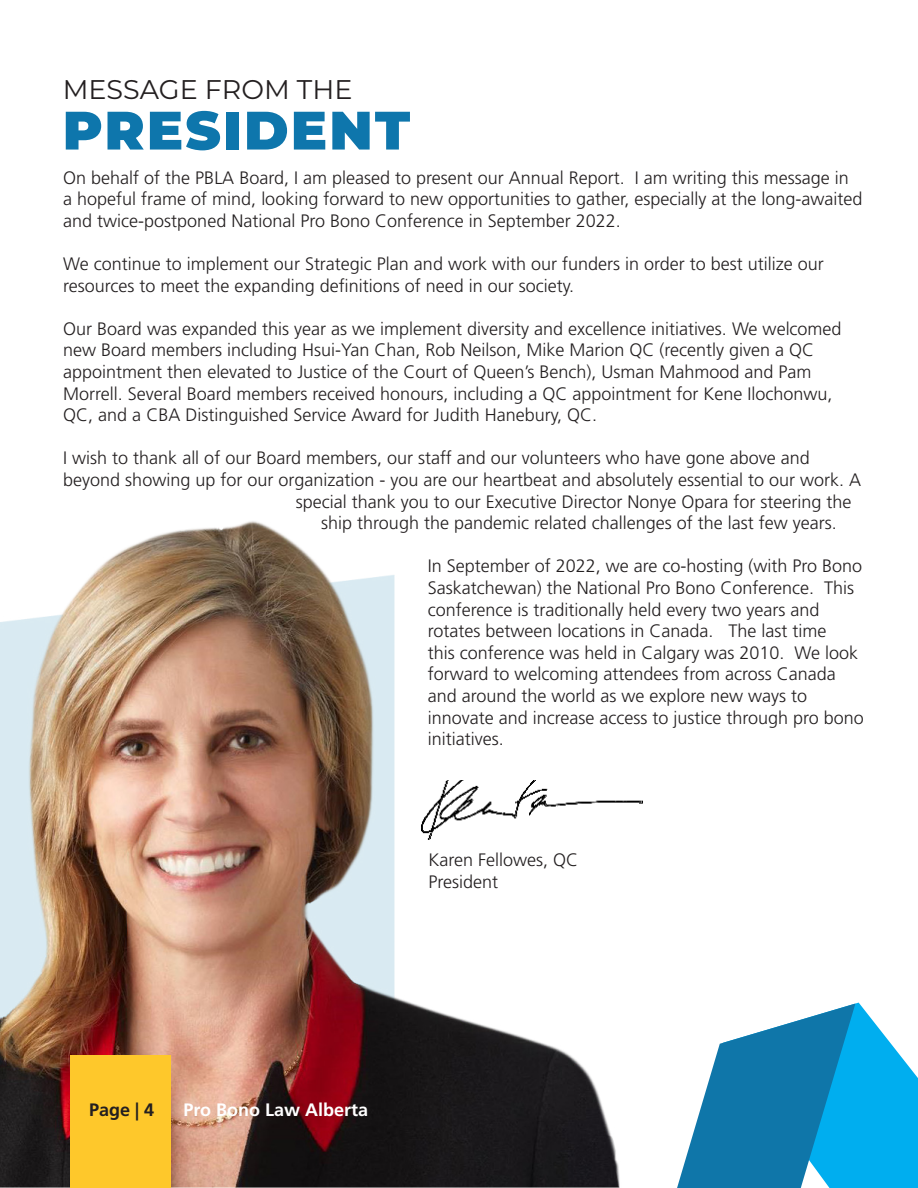
<style>
.page{position:relative;width:918px;height:1188px;background:#fff}
.page>*{position:absolute;margin:0;border:0;box-sizing:border-box;transform-origin:0 0}
.t1{font:900 54px "Montserrat";letter-spacing:.04em;color:#0e76ac}
.t2{font:27px "Montserrat";color:#231f20}
.t3{font:300 18px/21.6px "Frutiger LT Std";color:#231f20}
.t4{font:700 18px "Frutiger LT Std";color:#fff}
.t5{font:700 18px "Frutiger LT Std";color:#231f20}
</style>
<div class="page">
<img style="left:0;top:521px;width:620px;height:667px">
<div style="left:70px;top:1055px;width:101px;height:133px;background:#fec82b"></div>
<img style="left:418px;top:781px;width:225px;height:61px">
<svg style="left:854px;top:1003px;width:64px;height:185px;fill:#00aeef"></svg>
<svg style="left:677px;top:1004px;width:178px;height:184px"></svg>
<p class="t2" style="left:63px;top:70px;width:291px">MESSAGE FROM THE</p>
<p class="t1" style="left:63px;top:90px;width:349px">PRESIDENT</p>
<p class="t3" style="left:63px;top:167px;width:801px">On behalf of the PBLA Board, I am pleased to present our Annual Report. I am writing this message in<br>a hopeful frame of mind, looking forward to new opportunities to gather, especially at the long-awaited and twice-postponed National Pro Bono Conference in September 2022.</p>
<p class="t3" style="left:63px;top:253px;width:762px">We continue to implement our Strategic Plan and work with our funders in order to best utilize our resources to meet the expanding definitions of need in our society.</p>
<p class="t3" style="left:63px;top:318px;width:780px">Our Board was expanded this year as we implement diversity and excellence initiatives. We welcomed new Board members including Hsui-Yan Chan, Rob Neilson, Mike Marion QC (recently given a QC appointment then elevated to Justice of the Court of Queen’s Bench), Usman Mahmood and Pam Morrell. Several Board members received honours, including a QC appointment for Kene Ilochonwu, QC, and a CBA Distinguished Service Award for Judith Hanebury, QC.</p>
<p class="t3" style="left:63px;top:448px;width:748px">I wish to thank all of our Board members, our staff and our volunteers who have gone above and</p>
<p class="t3" style="left:63px;top:469px;width:799px">beyond showing up for our organization - you are our heartbeat and absolutely essential to our work. A</p>
<p class="t3" style="left:296px;top:491px;width:557px">special thank you to our Executive Director Nonye Opara for steering the</p>
<p class="t3" style="left:321px;top:512px;width:517px">ship through the pandemic related challenges of the last few years.</p>
<p class="t3" style="left:428px;top:556px;width:438px">In September of 2022, we are co-hosting (with Pro Bono Saskatchewan) the National Pro Bono Conference. This conference is traditionally held every two years and rotates between locations in Canada. The last time<br>this conference was held in Calgary was 2010. We look forward to welcoming attendees from across Canada and around the world as we explore new ways to innovate and increase access to justice through pro bono initiatives.</p>
<p class="t3" style="left:429px;top:850px;width:151px">Karen Fellowes, QC</p>
<p class="t3" style="left:429px;top:871px;width:71px">President</p>
<p class="t5" style="left:89px;top:1099px;width:67px">Page | 4</p>
<p class="t4" style="left:184px;top:1099px;width:186px">Pro Bono Law Alberta</p>
</div>
